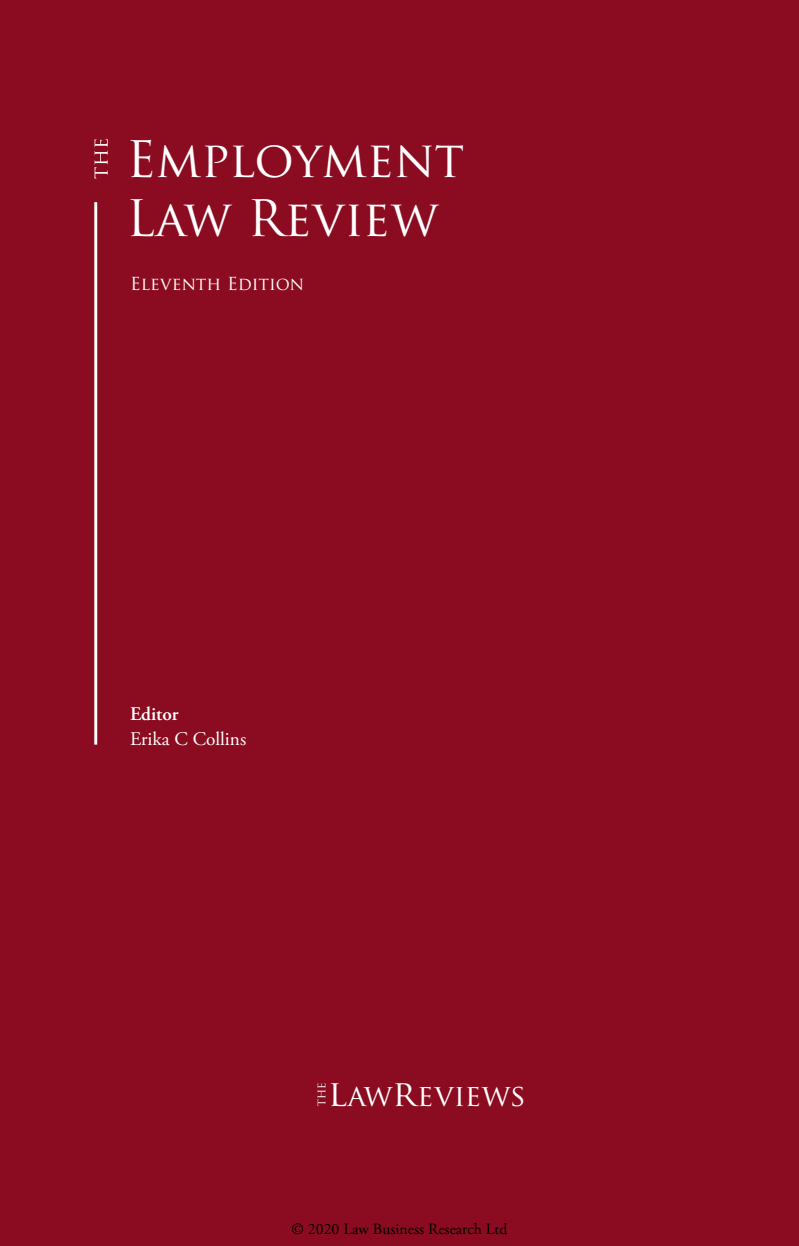
<style>
.page{position:relative;width:799px;height:1246px;background:#fff}
.page>*{position:absolute;margin:0;border:0;box-sizing:border-box;transform-origin:0 0}
.t1{font:49px/58.8px "Trajan Pro";color:#fff}
.t2{font:29.75px "Trajan Pro";color:#fff}
.t3{font:19.25px "Adobe Garamond Pro";color:#fff}
.t4{font:600 19.25px "Adobe Garamond Pro";color:#fff}
.t5{font:17.5px "Trajan Pro";color:#fff}
.t6{font:15.75px "Adobe Garamond Pro";color:#000}
.s1{font-size:35.7px}
</style>
<div class="page">
<div style="left:0;top:0;width:799px;height:1245px;background:#8b0c20"></div>
<svg style="left:94px;top:139px;width:14px;height:40px"></svg>
<hr style="left:94px;top:202px;width:3px;height:542px;background:#fff">
<svg style="left:317px;top:1083px;width:8px;height:22px"></svg>
<h1 class="t1" style="left:126px;top:129px;width:340px">Employment<br>Law Review</h1>
<p class="t5" style="left:130px;top:272px;width:175px">Eleventh Edition</p>
<p class="t4" style="left:130px;top:702px;width:50px">Editor</p>
<p class="t3" style="left:130px;top:726px;width:118px">Erika C Collins</p>
<h2 class="t2" style="left:328px;top:1076px;width:199px"><span class="s1">l</span>aw<span class="s1">r</span>eviews</h2>
<p class="t6" style="left:291px;top:1218px;width:217px">© 2020 Law Business Research Ltd</p>
</div>
